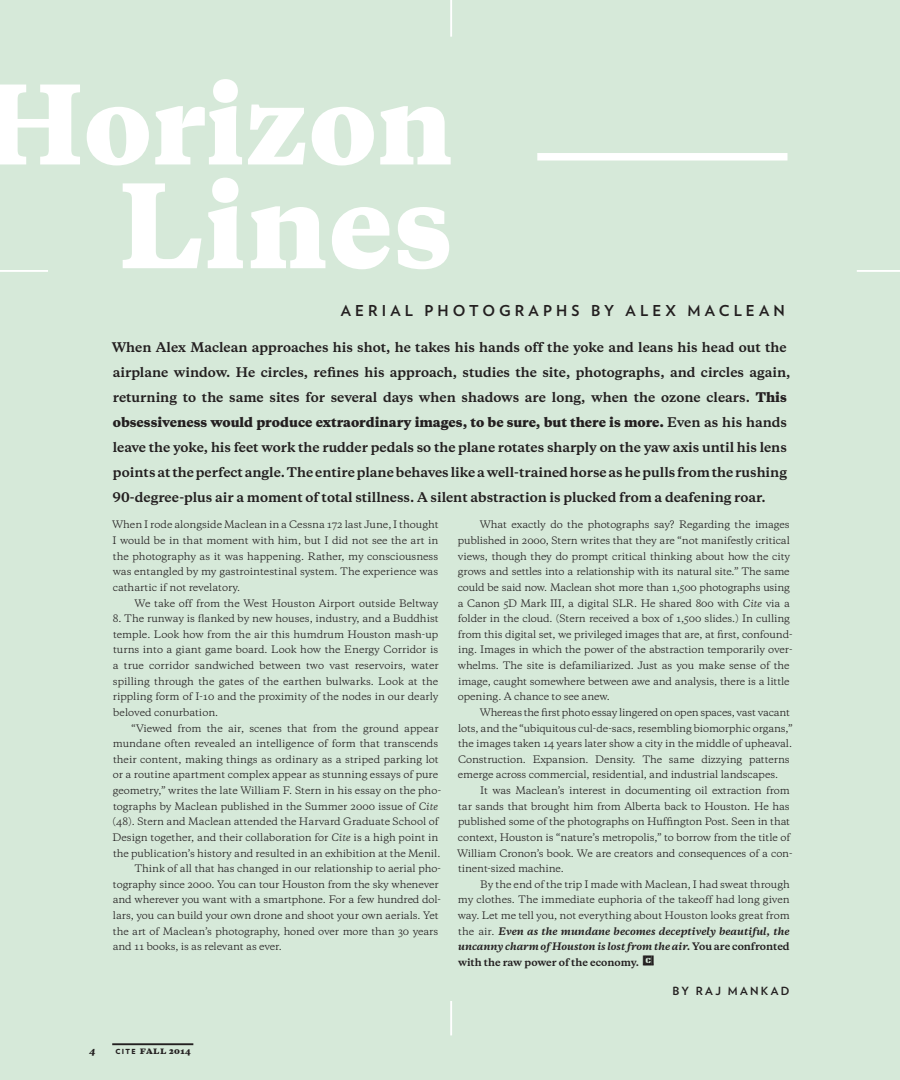
<style>
.page{position:relative;width:900px;height:1080px;background:#d6e9d9}
.page>*{position:absolute;margin:0;border:0;box-sizing:border-box;transform-origin:0 0}
.t1{font:800 108.75px "Copernicus";letter-spacing:.01em;color:#fff}
.t2{font:800 102.5px "Copernicus";color:#fff}
.t3{font:700 15px "Verlag";letter-spacing:.275em;color:#231f20}
.t4{font:700 12.5px/25px "Copernicus";color:#231f20}
.t5{font:700 11.25px "Verlag";letter-spacing:.2em;color:#231f20}
.t6{font:9.75px/15.6px "Copernicus";letter-spacing:-.01em;color:#231f20;text-align:justify}
.t7{font:italic 800 8.75px "Copernicus";color:#231f20}
.t8{font:900 7px "Verlag";color:#231f20}
.s1{font-weight:800}
.s2{font-style:italic}
.s3{font-weight:700;font-style:italic}
.s4{font-weight:700}
.s5{font-family:"Copernicus";font-weight:800;font-size:9.38px}
.s6{font-family:"Copernicus";font-weight:800;font-size:8.12px}
</style>
<div class="page">
<hr style="left:450px;top:1001px;width:2px;height:34px;background:#fff">
<hr style="left:450px;top:0;width:2px;height:37px;background:#fff">
<hr style="left:857px;top:270px;width:43px;height:2px;background:#fff">
<hr style="left:0;top:270px;width:48px;height:2px;background:#fff">
<div style="left:537px;top:153px;width:251px;height:8px;background:#fff"></div>
<hr style="left:112px;top:1043px;width:81px;height:2px;background:#231f20">
<h2 class="t2" style="left:-18px;top:57px;width:472px">Horizon</h2>
<h1 class="t1" style="left:119px;top:154px;width:336px">Lines</h1>
<h3 class="t3" style="left:341px;top:299px;width:445px">AERIAL PHOTOGRAPHS BY ALEX MACLEAN</h3>
<p class="t4" style="left:112px;top:335px;width:680px">When Alex Maclean approaches his shot, he takes his hands off the yoke and leans his head out the airplane window. He circles, refines his approach, studies the site, photographs, and circles again, returning to the same sites for several days when shadows are long, when the ozone clears. <span class="s1">This obsessiveness would produce extraordinary images, to be sure, but there is more.</span> Even as his hands leave the yoke, his feet work the rudder pedals so the plane rotates sharply on the yaw axis until his lens points at the perfect angle. The entire plane behaves like a well-trained horse as he pulls from the rushing 90-degree-plus air a moment of total stillness. A silent abstraction is plucked from a deafening roar.</p>
<p class="t6" style="left:112px;top:517px;width:328px">When I rode alongside Maclean in a Cessna 172 last June, I thought I would be in that moment with him, but I did not see the art in the photography as it was happening. Rather, my consciousness was entangled by my gastrointestinal system. The experience was cathartic if not revelatory.</p>
<p class="t6" style="left:135px;top:595px;width:305px">We take off from the West Houston Airport outside Beltway</p>
<p class="t6" style="left:113px;top:611px;width:328px">8. The runway is flanked by new houses, industry, and a Buddhist temple. Look how from the air this humdrum Houston mash-up turns into a giant game board. Look how the Energy Corridor is a true corridor sandwiched between two vast reservoirs, water spilling through the gates of the earthen bulwarks. Look at the rippling form of I-10 and the proximity of the nodes in our dearly beloved conurbation.</p>
<p class="t6" style="left:131px;top:720px;width:309px">“Viewed from the air, scenes that from the ground appear</p>
<p class="t6" style="left:113px;top:736px;width:327px">mundane often revealed an intelligence of form that transcends</p>
<p class="t6" style="left:113px;top:751px;width:327px">their content, making things as ordinary as a striped parking lot</p>
<p class="t6" style="left:113px;top:767px;width:327px">or a routine apartment complex appear as stunning essays of pure</p>
<p class="t6" style="left:113px;top:783px;width:330px">geometry,” writes the late William F. Stern in his essay on the pho-</p>
<p class="t6" style="left:113px;top:798px;width:327px">tographs by Maclean published in the Summer 2000 issue of <span class="s2">Cite</span></p>
<p class="t6" style="left:113px;top:814px;width:328px">(48). Stern and Maclean attended the Harvard Graduate School of</p>
<p class="t6" style="left:113px;top:830px;width:327px">Design together, and their collaboration for <span class="s2">Cite</span> is a high point in</p>
<p class="t6" style="left:113px;top:845px;width:329px">the publication’s history and resulted in an exhibition at the Menil.</p>
<p class="t6" style="left:134px;top:861px;width:308px">Think of all that has changed in our relationship to aerial pho-</p>
<p class="t6" style="left:113px;top:876px;width:327px">tography since 2000. You can tour Houston from the sky whenever</p>
<p class="t6" style="left:113px;top:892px;width:330px">and wherever you want with a smartphone. For a few hundred dol-</p>
<p class="t6" style="left:113px;top:908px;width:327px">lars, you can build your own drone and shoot your own aerials. Yet</p>
<p class="t6" style="left:113px;top:923px;width:327px">the art of Maclean’s photography, honed over more than 30 years</p>
<p class="t6" style="left:113px;top:939px;width:171px">and 11 books, is as relevant as ever.</p>
<p class="t6" style="left:458px;top:517px;width:336px;text-align:left;text-indent:22px">What exactly do the photographs say? Regarding the images published in 2000, Stern writes that they are “not manifestly critical views, though they do prompt critical thinking about how the city grows and settles into a relationship with its natural site.” The same could be said now. Maclean shot more than 1,500 photographs using a Canon 5D Mark III, a digital SLR. He shared 800 with <span class="s2">Cite</span> via a folder in the cloud. (Stern received a box of 1,500 slides.) In culling from this digital set, we privileged images that are, at first, confound&shy;ing. Images in which the power of the abstraction temporarily over&shy;whelms. The site is defamiliarized. Just as you make sense of the image, caught somewhere between awe and analysis, there is a little opening. A chance to see anew.</p>
<p class="t6" style="left:458px;top:705px;width:336px;text-align:left;text-indent:22px">Whereas the first photo essay lingered on open spaces, vast vacant lots, and the “ubiquitous cul-de-sacs, resembling biomorphic organs,” the images taken 14 years later show a city in the middle of upheaval.<br>Construction. Expansion. Density. The same dizzying patterns emerge across commercial, residential, and industrial landscapes.</p>
<p class="t6" style="left:457px;top:783px;width:337px;text-align:left;text-indent:23px">It was Maclean’s interest in documenting oil extraction from tar sands that brought him from Alberta back to Houston. He has published some of the photographs on Huffington Post. Seen in that context, Houston is “nature’s metropolis,” to borrow from the title of William Cronon’s book. We are creators and consequences of a con&shy;tinent-sized machine.</p>
<p class="t6" style="left:458px;top:876px;width:334px;text-indent:22px">By the end of the trip I made with Maclean, I had sweat through my clothes. The immediate euphoria of the takeoff had long given way. Let me tell you, not everything about Houston looks great from the air. <span class="s3">Even as the mundane becomes deceptively beautiful, the uncanny charm of Houston is lost from the air.</span> <span class="s4">You are confronted with the raw power of the economy.</span> <sup>C</sup></p>
<p class="t7" style="left:90px;top:1045px;width:8px">4</p>
<p class="t8" style="left:116px;top:1046px;width:77px">CITE <span class="s5">fall</span> <span class="s6">2014</span></p>
<p class="t5" style="left:673px;top:982px;width:118px">BY RAJ MANKAD</p>
</div>
